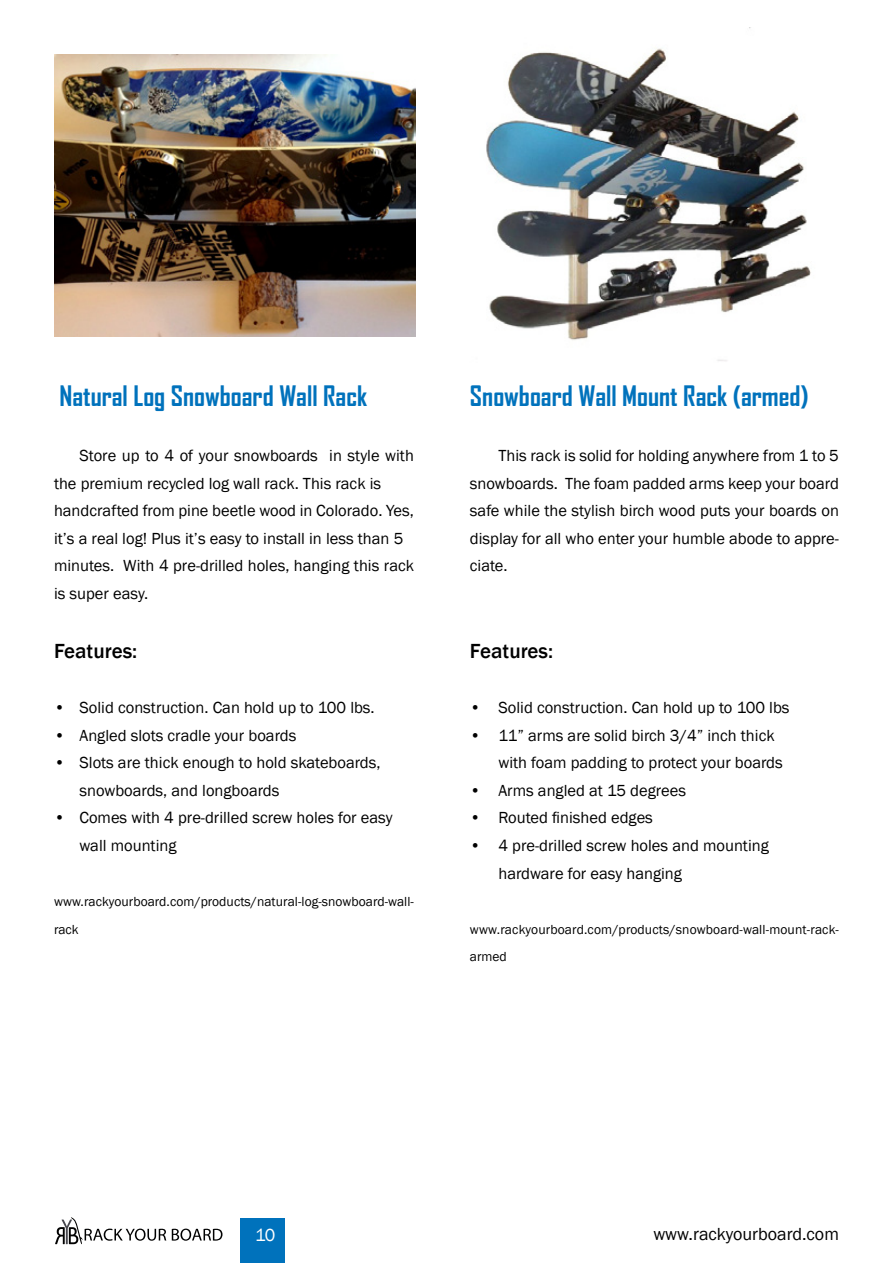
<style>
.page{position:relative;width:893px;height:1263px;background:#fff}
.page>*{position:absolute;margin:0;border:0;box-sizing:border-box;transform-origin:0 0}
.t1{font:700 27px "Agency FB";color:#0072bc}
.t2{font:500 21px "Franklin Gothic";color:#000}
.t3{font:18px "Franklin Gothic";color:#000}
.t4{font:18px "Franklin Gothic";color:#fff}
.t5{font:16.5px/27.6px "Franklin Gothic";color:#000}
.t6{font:13.5px/27.6px "Franklin Gothic";letter-spacing:.005em;color:#000}
</style>
<div class="page">
<div style="left:240px;top:1218px;width:45px;height:45px;background:#0072bc"></div>
<svg style="left:55px;top:1217px;width:111px;height:27px"></svg>
<svg style="left:172px;top:1228px;width:50px;height:13px"></svg>
<img style="left:54px;top:54px;width:361px;height:282px">
<img style="left:486px;top:28px;width:325px;height:333px">
<h1 class="t1" style="left:60px;top:379px;width:309px">Natural Log Snowboard Wall Rack</h1>
<p class="t5" style="left:54px;top:442px;width:361px;text-indent:25px">Store up to 4 of your snowboards in style with the premium recycled log wall rack. This rack is handcrafted from pine beetle wood in Colorado. Yes, it’s a real log! Plus it’s easy to install in less than 5 minutes. With 4 pre-drilled holes, hanging this rack is super easy.</p>
<p class="t2" style="left:54px;top:638px;width:85px">Features:</p>
<p class="t5" style="left:54px;top:694px;width:322px">• Solid construction. Can hold up to 100 lbs.</p>
<p class="t5" style="left:54px;top:722px;width:244px">• Angled slots cradle your boards</p>
<p class="t5" style="left:79px;top:749px;width:303px;text-indent:-25px">• Slots are thick enough to hold skateboards, snowboards, and longboards</p>
<p class="t5" style="left:79px;top:804px;width:315px;text-indent:-25px">• Comes with 4 pre-drilled screw holes for easy wall mounting</p>
<p class="t6" style="left:54px;top:888px;width:361px">www.rackyourboard.com/products/natural-log-snowboard-wall&shy;rack</p>
<h1 class="t1" style="left:470px;top:379px;width:340px">Snowboard Wall Mount Rack (armed)</h1>
<p class="t5" style="left:470px;top:442px;width:371px;text-align:justify;text-indent:28px">This rack is solid for holding anywhere from 1 to 5 snowboards. The foam padded arms keep your board safe while the stylish birch wood puts your boards on display for all who enter your humble abode to appre&shy;ciate.</p>
<p class="t2" style="left:470px;top:638px;width:85px">Features:</p>
<p class="t5" style="left:470px;top:694px;width:321px">• Solid construction. Can hold up to 100 lbs</p>
<p class="t5" style="left:498px;top:722px;width:286px;text-indent:-28px">• 11” arms are solid birch 3/4” inch thick with foam padding to protect your boards</p>
<p class="t5" style="left:470px;top:777px;width:218px">• Arms angled at 15 degrees</p>
<p class="t5" style="left:470px;top:804px;width:184px">• Routed finished edges</p>
<p class="t5" style="left:498px;top:832px;width:272px;text-indent:-28px">• 4 pre-drilled screw holes and mounting hardware for easy hanging</p>
<p class="t6" style="left:470px;top:916px;width:370px">www.rackyourboard.com/products/snowboard-wall-mount-rack&shy;armed</p>
<p class="t4" style="left:255px;top:1223px;width:22px">10</p>
<p class="t3" style="left:653px;top:1222px;width:187px">www.rackyourboard.com</p>
</div>
